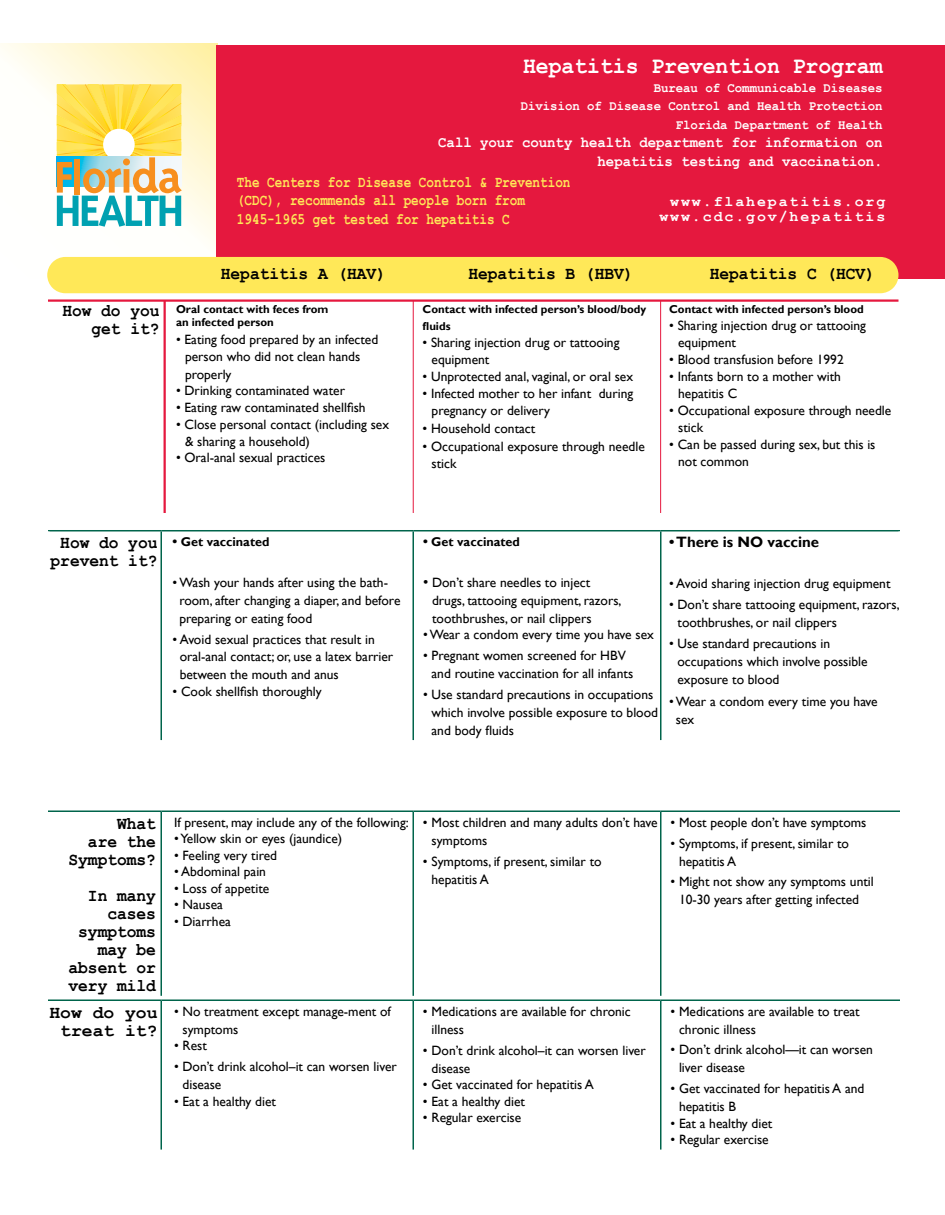
<style>
.page{position:relative;width:945px;height:1215px;background:#fff}
.page>*{position:absolute;margin:0;border:0;box-sizing:border-box;transform-origin:0 0}
.t1{font:700 23.85px "Courier New";color:#fff;scale:.9 1}
.t2{font:700 18px/18px "Courier New";color:#000;text-align:right;scale:.9 1}
.t3{font:700 18px/18px "Courier New";color:#000;text-align:center}
.t4{font:700 16.2px/18.5px "Courier New";color:#ffe858;scale:.78 1}
.t5{font:700 15.6px/18.5px "Courier New";color:#fff;text-align:right;scale:.9 1}
.t6{font:700 15px "Gill Sans";color:#000}
.t7{font:700 14.85px/15.6px "Courier New";letter-spacing:.13em;color:#fff;text-align:right}
.t8{font:700 13.65px/18.5px "Courier New";color:#fff;text-align:right;scale:.9 1}
.t9{font:13.5px/18px "Gill Sans";color:#000}
.t10{font:700 12.6px "Gill Sans";color:#000}
.t11{font:700 11.4px/13.5px "Gill Sans";color:#000}
.s1{font-size:13.5px}
.s2{font-size:15px}
</style>
<div class="page">
<svg style="left:0;top:44px;width:217px;height:213px"></svg>
<div style="left:216px;top:45px;width:729px;height:234px;background:#e5183e"></div>
<div style="left:47px;top:257px;width:852px;height:36px;background:#ffe858"></div>
<hr style="left:48px;top:299px;width:850px;height:3px;background:#e5183e">
<hr style="left:164px;top:300px;width:2px;height:213px;background:#e5183e">
<hr style="left:413px;top:300px;width:1px;height:213px;background:#e5183e">
<hr style="left:660px;top:300px;width:1px;height:213px;background:#e5183e">
<svg style="left:57px;top:84px;width:125px;height:143px"></svg>
<svg style="left:50px;top:531px;width:848px;height:1px"></svg>
<hr style="left:48px;top:530px;width:113px;height:1px;background:#00644b">
<hr style="left:161px;top:530px;width:252px;height:1px;background:#00644b">
<hr style="left:160px;top:531px;width:2px;height:209px;background:#00644b">
<hr style="left:413px;top:530px;width:248px;height:1px;background:#00644b">
<hr style="left:412px;top:531px;width:2px;height:209px;background:#00644b">
<hr style="left:661px;top:530px;width:239px;height:1px;background:#00644b">
<hr style="left:660px;top:531px;width:2px;height:209px;background:#00644b">
<hr style="left:48px;top:810px;width:113px;height:2px;background:#00644b">
<hr style="left:161px;top:810px;width:252px;height:2px;background:#00644b">
<hr style="left:160px;top:812px;width:2px;height:184px;background:#00644b">
<hr style="left:413px;top:810px;width:248px;height:2px;background:#00644b">
<hr style="left:412px;top:812px;width:2px;height:184px;background:#00644b">
<hr style="left:661px;top:810px;width:239px;height:2px;background:#00644b">
<hr style="left:660px;top:812px;width:2px;height:184px;background:#00644b">
<hr style="left:48px;top:999px;width:113px;height:2px;background:#00644b">
<hr style="left:161px;top:999px;width:252px;height:2px;background:#00644b">
<hr style="left:160px;top:1001px;width:2px;height:149px;background:#00644b">
<hr style="left:413px;top:999px;width:248px;height:2px;background:#00644b">
<hr style="left:412px;top:1001px;width:2px;height:149px;background:#00644b">
<hr style="left:661px;top:999px;width:239px;height:2px;background:#00644b">
<hr style="left:660px;top:1001px;width:2px;height:149px;background:#00644b">
<h2 class="t2" style="left:62px;top:301px;width:110px">How do you get it?</h2>
<h1 class="t1" style="left:523px;top:51px;width:401px">Hepatitis Prevention Program</h1>
<p class="t8" style="left:521px;top:78px;width:404px">Bureau of Communicable Diseases<br>Division of Disease Control and Health Protection<br>Florida Department of Health</p>
<p class="t5" style="left:438px;top:133px;width:495px">Call your county health department for information on hepatitis testing and vaccination.</p>
<p class="t4" style="left:237px;top:172px;width:429px">The Centers for Disease Control &amp; Prevention (CDC), recommends all people born from<br>1945-1965 get tested for hepatitis C</p>
<p class="t7" style="left:659px;top:193px;width:227px">www.flahepatitis.org www.cdc.gov/hepatitis</p>
<h2 class="t2" style="left:221px;top:264px;width:185px">Hepatitis A (HAV)</h2>
<h2 class="t2" style="left:468px;top:264px;width:185px">Hepatitis B (HBV)</h2>
<h2 class="t2" style="left:710px;top:264px;width:185px">Hepatitis C (HCV)</h2>
<p class="t11" style="left:176px;top:303px;width:154px">Oral contact with feces from an infected person</p>
<p class="t9" style="left:185px;top:332px;width:195px;line-height:17.1px;text-indent:-9px">• Eating food prepared by an infected person who did not clean hands properly</p>
<p class="t9" style="left:176px;top:382px;width:171px">• Drinking contaminated water</p>
<p class="t9" style="left:176px;top:398px;width:191px">• Eating raw contaminated shellfish</p>
<p class="t9" style="left:185px;top:416px;width:206px;line-height:17.1px;text-indent:-9px">• Close personal contact (including sex &amp; sharing a household)</p>
<p class="t9" style="left:176px;top:449px;width:151px">• Oral-anal sexual practices</p>
<p class="t11" style="left:669px;top:303px;width:196px">Contact with infected person’s blood</p>
<p class="t9" style="left:678px;top:317px;width:189px;line-height:17.1px;text-indent:-9px">• Sharing injection drug or tattooing equipment</p>
<p class="t9" style="left:669px;top:350px;width:176px">• Blood transfusion before 1992</p>
<p class="t9" style="left:678px;top:368px;width:164px;line-height:17.1px;text-indent:-9px">• Infants born to a mother with hepatitis C</p>
<p class="t9" style="left:678px;top:402px;width:215px;line-height:17.1px;text-indent:-9px">• Occupational exposure through needle stick</p>
<p class="t9" style="left:678px;top:436px;width:199px;line-height:17.1px;text-indent:-9px">• Can be passed during sex, but this is not common</p>
<p class="t11" style="left:423px;top:301px;width:225px;line-height:17.1px">Contact with infected person’s blood/body fluids</p>
<p class="t9" style="left:432px;top:334px;width:189px;line-height:17.1px;text-indent:-9px">• Sharing injection drug or tattooing equipment</p>
<p class="t9" style="left:423px;top:368px;width:212px">• Unprotected anal, vaginal, or oral sex</p>
<p class="t9" style="left:432px;top:385px;width:203px;line-height:17.1px;text-indent:-9px">• Infected mother to her infant during pregnancy or delivery</p>
<p class="t9" style="left:423px;top:420px;width:114px">• Household contact</p>
<p class="t9" style="left:432px;top:438px;width:215px;line-height:17.1px;text-indent:-9px">• Occupational exposure through needle stick</p>
<h2 class="t2" style="left:51px;top:533px;width:120px;text-align:center">How do you prevent it?</h2>
<p class="t10" style="left:172px;top:534px;width:99px"><span class="s1">•</span> Get vaccinated</p>
<p class="t9" style="left:179px;top:573px;width:223px;text-indent:-7px">• Wash your hands after using the bath&shy;room, after changing a diaper, and before preparing or eating food</p>
<p class="t9" style="left:180px;top:630px;width:215px;text-indent:-7px">• Avoid sexual practices that result in oral-anal contact; or, use a latex barrier between the mouth and anus</p>
<p class="t9" style="left:172px;top:683px;width:151px">• Cook shellfish thoroughly</p>
<p class="t10" style="left:423px;top:534px;width:98px"><span class="s1">•</span> Get vaccinated</p>
<p class="t9" style="left:432px;top:573px;width:191px;text-indent:-9px"><span class="s2">•</span> Don’t share needles to inject drugs, tattooing equipment, razors, toothbrushes, or nail clippers</p>
<p class="t9" style="left:423px;top:626px;width:232px">• Wear a condom every time you have sex</p>
<p class="t9" style="left:432px;top:647px;width:203px;text-indent:-9px">• Pregnant women screened for HBV and routine vaccination for all infants</p>
<p class="t9" style="left:432px;top:686px;width:228px;text-indent:-9px">• Use standard precautions in occupations which involve possible exposure to blood and body fluids</p>
<p class="t6" style="left:669px;top:533px;width:152px">• There is NO vaccine</p>
<p class="t9" style="left:669px;top:574px;width:223px">• Avoid sharing injection drug equipment</p>
<p class="t9" style="left:678px;top:595px;width:224px;text-indent:-9px">• Don’t share tattooing equipment, razors, toothbrushes, or nail clippers</p>
<p class="t9" style="left:678px;top:634px;width:192px;text-indent:-9px">• Use standard precautions in occupations which involve possible exposure to blood</p>
<p class="t9" style="left:676px;top:693px;width:203px;text-indent:-7px">• Wear a condom every time you have sex</p>
<h2 class="t2" style="left:69px;top:813px;width:99px">What<br>are the<br>Symptoms?</h2>
<h2 class="t2" style="left:69px;top:885px;width:99px">In many cases symptoms may be absent or very mild</h2>
<p class="t9" style="left:174px;top:813px;width:236px">If present, may include any of the following:</p>
<p class="t9" style="left:174px;top:830px;width:170px">• Yellow skin or eyes (jaundice)</p>
<p class="t9" style="left:174px;top:846px;width:105px">• Feeling very tired</p>
<p class="t9" style="left:174px;top:863px;width:94px">• Abdominal pain</p>
<p class="t9" style="left:174px;top:879px;width:97px">• Loss of appetite</p>
<p class="t9" style="left:174px;top:896px;width:51px">• Nausea</p>
<p class="t9" style="left:174px;top:912px;width:58px">• Diarrhea</p>
<h2 class="t3" style="left:50px;top:1002px;width:109px">How do you treat it?</h2>
<p class="t9" style="left:183px;top:1002px;width:210px;text-indent:-9px">• No treatment except manage-ment of symptoms</p>
<p class="t9" style="left:174px;top:1037px;width:34px">• Rest</p>
<p class="t9" style="left:183px;top:1058px;width:216px;text-indent:-9px">• Don’t drink alcohol–it can worsen liver disease</p>
<p class="t9" style="left:174px;top:1092px;width:103px">• Eat a healthy diet</p>
<p class="t9" style="left:432px;top:813px;width:228px;text-indent:-9px">• Most children and many adults don’t have symptoms</p>
<p class="t9" style="left:432px;top:852px;width:172px;text-indent:-9px">• Symptoms, if present, similar to hepatitis A</p>
<p class="t9" style="left:670px;top:813px;width:198px">• Most people don’t have symptoms</p>
<p class="t9" style="left:679px;top:834px;width:172px;text-indent:-9px">• Symptoms, if present, similar to hepatitis A</p>
<p class="t9" style="left:670px;top:873px;width:205px;text-align:center">• Might not show any symptoms until<br>10-30 years after getting infected</p>
<p class="t9" style="left:432px;top:1002px;width:201px;text-indent:-9px">• Medications are available for chronic illness</p>
<p class="t9" style="left:432px;top:1041px;width:216px;text-indent:-9px">• Don’t drink alcohol–it can worsen liver disease</p>
<p class="t9" style="left:423px;top:1076px;width:172px">• Get vaccinated for hepatitis A</p>
<p class="t9" style="left:423px;top:1092px;width:103px">• Eat a healthy diet</p>
<p class="t9" style="left:423px;top:1109px;width:100px">• Regular exercise</p>
<p class="t9" style="left:679px;top:1002px;width:182px;text-indent:-9px">• Medications are available to treat chronic illness</p>
<p class="t9" style="left:679px;top:1041px;width:195px;text-indent:-9px">• Don’t drink alcohol—it can worsen liver disease</p>
<p class="t9" style="left:679px;top:1080px;width:187px;text-indent:-9px">• Get vaccinated for hepatitis A and hepatitis B</p>
<p class="t9" style="left:670px;top:1115px;width:103px">• Eat a healthy diet</p>
<p class="t9" style="left:670px;top:1131px;width:100px">• Regular exercise</p>
</div>
